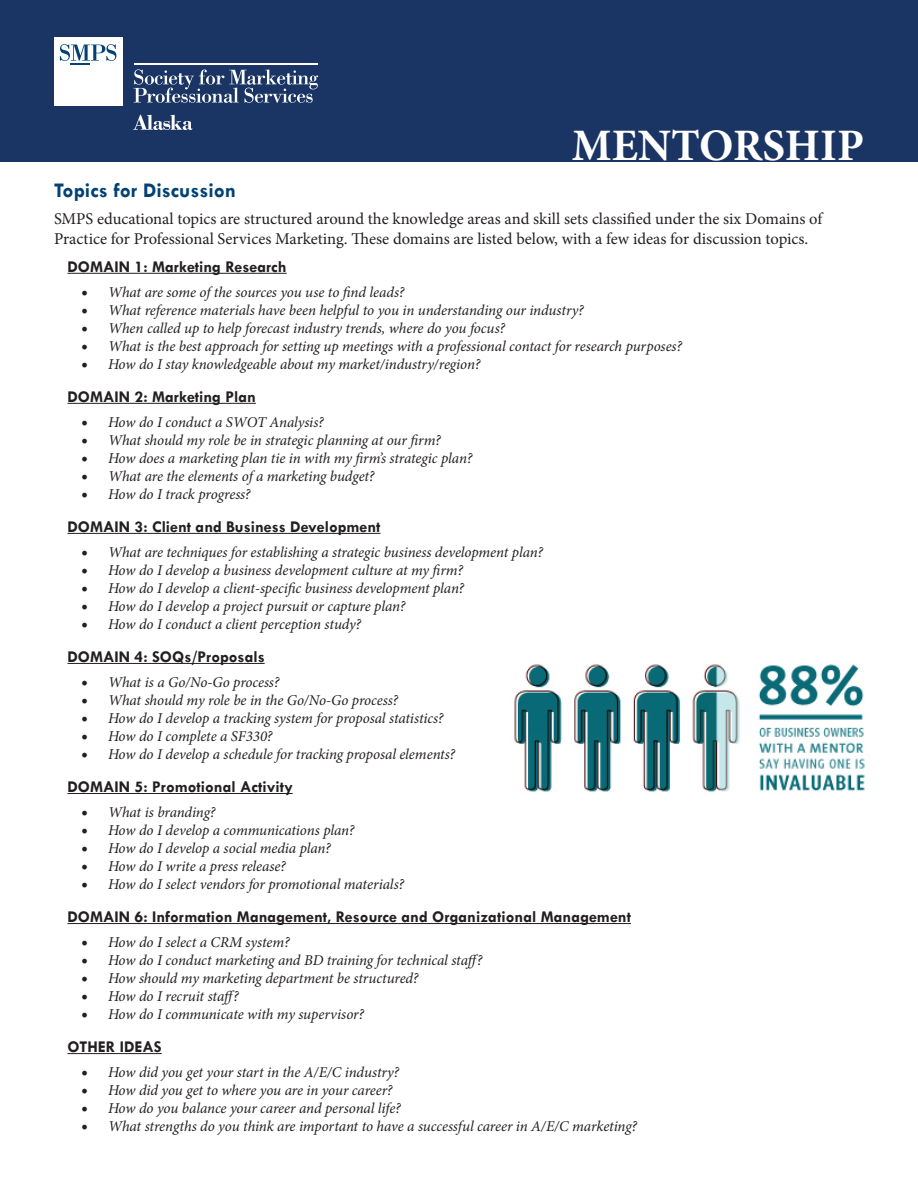
<style>
.page{position:relative;width:918px;height:1188px;background:#fff}
.page>*{position:absolute;margin:0;border:0;box-sizing:border-box;transform-origin:0 0}
.t1{font:700 45px "Minion Pro";color:#fff}
.t2{font:700 21px "Tw Cen";color:#004275}
.t3{font:700 16.5px "Tw Cen";color:#231f20}
.t4{font:16.5px/19.8px "Minion Pro";color:#231f20}
.t5{font:italic 15px "Minion Pro";letter-spacing:-.01em;color:#231f20}
.s1{font-style:normal;font-size:18px}
</style>
<div class="page">
<div style="left:0;top:0;width:918px;height:162px;background:#1a3564"></div>
<div style="left:54px;top:38px;width:68px;height:68px;background:#fff"></div>
<svg style="left:60px;top:44px;width:56px;height:17px"></svg>
<hr style="left:70px;top:63px;width:20px;height:2px;background:#004275">
<svg style="left:134px;top:69px;width:184px;height:34px"></svg>
<hr style="left:134px;top:63px;width:184px;height:2px;background:#fff">
<svg style="left:133px;top:115px;width:60px;height:15px"></svg>
<hr style="left:68px;top:273px;width:219px;height:1px;background:#231f20">
<hr style="left:68px;top:403px;width:188px;height:1px;background:#231f20">
<hr style="left:68px;top:533px;width:313px;height:1px;background:#231f20">
<hr style="left:68px;top:663px;width:197px;height:1px;background:#231f20">
<hr style="left:68px;top:793px;width:225px;height:1px;background:#231f20">
<hr style="left:68px;top:923px;width:563px;height:1px;background:#231f20">
<hr style="left:68px;top:1053px;width:94px;height:1px;background:#231f20">
<img style="left:514px;top:664px;width:351px;height:128px">
<h1 class="t1" style="left:572px;top:114px;width:294px">MENTORSHIP</h1>
<h2 class="t2" style="left:54px;top:178px;width:184px">Topics for Discussion</h2>
<p class="t4" style="left:54px;top:209px;width:770px">SMPS educational topics are structured around the knowledge areas and skill sets classified under the six Domains of<br>Practice for Professional Services Marketing. These domains are listed below, with a few ideas for discussion topics.</p>
<p class="t3" style="left:67px;top:257px;width:221px">DOMAIN 1: Marketing Research</p>
<p class="t5" style="left:81px;top:282px;width:325px"><span class="s1">•</span> What are some of the sources you use to find leads?</p>
<p class="t5" style="left:81px;top:300px;width:504px"><span class="s1">•</span> What reference materials have been helpful to you in understanding our industry?</p>
<p class="t5" style="left:81px;top:318px;width:426px"><span class="s1">•</span> When called up to help forecast industry trends, where do you focus?</p>
<p class="t5" style="left:81px;top:336px;width:602px"><span class="s1">•</span> What is the best approach for setting up meetings with a professional contact for research purposes?</p>
<p class="t5" style="left:81px;top:354px;width:401px"><span class="s1">•</span> How do I stay knowledgeable about my market/industry/region?</p>
<p class="t3" style="left:68px;top:387px;width:190px">DOMAIN 2: Marketing Plan</p>
<p class="t5" style="left:81px;top:412px;width:244px"><span class="s1">•</span> How do I conduct a SWOT Analysis?</p>
<p class="t5" style="left:81px;top:430px;width:361px"><span class="s1">•</span> What should my role be in strategic planning at our firm?</p>
<p class="t5" style="left:81px;top:448px;width:393px"><span class="s1">•</span> How does a marketing plan tie in with my firm’s strategic plan?</p>
<p class="t5" style="left:81px;top:466px;width:295px"><span class="s1">•</span> What are the elements of a marketing budget?</p>
<p class="t5" style="left:81px;top:484px;width:171px"><span class="s1">•</span> How do I track progress?</p>
<p class="t3" style="left:68px;top:517px;width:315px">DOMAIN 3: Client and Business Development</p>
<p class="t5" style="left:81px;top:542px;width:464px"><span class="s1">•</span> What are techniques for establishing a strategic business development plan?</p>
<p class="t5" style="left:81px;top:560px;width:384px"><span class="s1">•</span> How do I develop a business development culture at my firm?</p>
<p class="t5" style="left:81px;top:578px;width:385px"><span class="s1">•</span> How do I develop a client-specific business development plan?</p>
<p class="t5" style="left:81px;top:596px;width:326px"><span class="s1">•</span> How do I develop a project pursuit or capture plan?</p>
<p class="t5" style="left:81px;top:614px;width:282px"><span class="s1">•</span> How do I conduct a client perception study?</p>
<p class="t3" style="left:68px;top:647px;width:199px">DOMAIN 4: SOQs/Proposals</p>
<p class="t5" style="left:81px;top:672px;width:200px"><span class="s1">•</span> What is a Go/No-Go process?</p>
<p class="t5" style="left:81px;top:690px;width:319px"><span class="s1">•</span> What should my role be in the Go/No-Go process?</p>
<p class="t5" style="left:81px;top:708px;width:364px"><span class="s1">•</span> How do I develop a tracking system for proposal statistics?</p>
<p class="t5" style="left:81px;top:726px;width:193px"><span class="s1">•</span> How do I complete a SF330?</p>
<p class="t5" style="left:81px;top:744px;width:376px"><span class="s1">•</span> How do I develop a schedule for tracking proposal elements?</p>
<p class="t3" style="left:68px;top:777px;width:227px">DOMAIN 5: Promotional Activity</p>
<p class="t5" style="left:81px;top:802px;width:136px"><span class="s1">•</span> What is branding?</p>
<p class="t5" style="left:81px;top:820px;width:275px"><span class="s1">•</span> How do I develop a communications plan?</p>
<p class="t5" style="left:81px;top:838px;width:251px"><span class="s1">•</span> How do I develop a social media plan?</p>
<p class="t5" style="left:81px;top:856px;width:206px"><span class="s1">•</span> How do I write a press release?</p>
<p class="t5" style="left:81px;top:874px;width:325px"><span class="s1">•</span> How do I select vendors for promotional materials?</p>
<p class="t3" style="left:68px;top:907px;width:565px">DOMAIN 6: Information Management, Resource and Organizational Management</p>
<p class="t5" style="left:81px;top:932px;width:210px"><span class="s1">•</span> How do I select a CRM system?</p>
<p class="t5" style="left:81px;top:950px;width:403px"><span class="s1">•</span> How do I conduct marketing and BD training for technical staff?</p>
<p class="t5" style="left:81px;top:968px;width:339px"><span class="s1">•</span> How should my marketing department be structured?</p>
<p class="t5" style="left:81px;top:986px;width:159px"><span class="s1">•</span> How do I recruit staff?</p>
<p class="t5" style="left:81px;top:1004px;width:285px"><span class="s1">•</span> How do I communicate with my supervisor?</p>
<p class="t3" style="left:68px;top:1037px;width:96px">OTHER IDEAS</p>
<p class="t5" style="left:81px;top:1062px;width:320px"><span class="s1">•</span> How did you get your start in the A/E/C industry?</p>
<p class="t5" style="left:81px;top:1080px;width:313px"><span class="s1">•</span> How did you get to where you are in your career?</p>
<p class="t5" style="left:81px;top:1098px;width:321px"><span class="s1">•</span> How do you balance your career and personal life?</p>
<p class="t5" style="left:81px;top:1116px;width:558px"><span class="s1">•</span> What strengths do you think are important to have a successful career in A/E/C marketing?</p>
</div>
